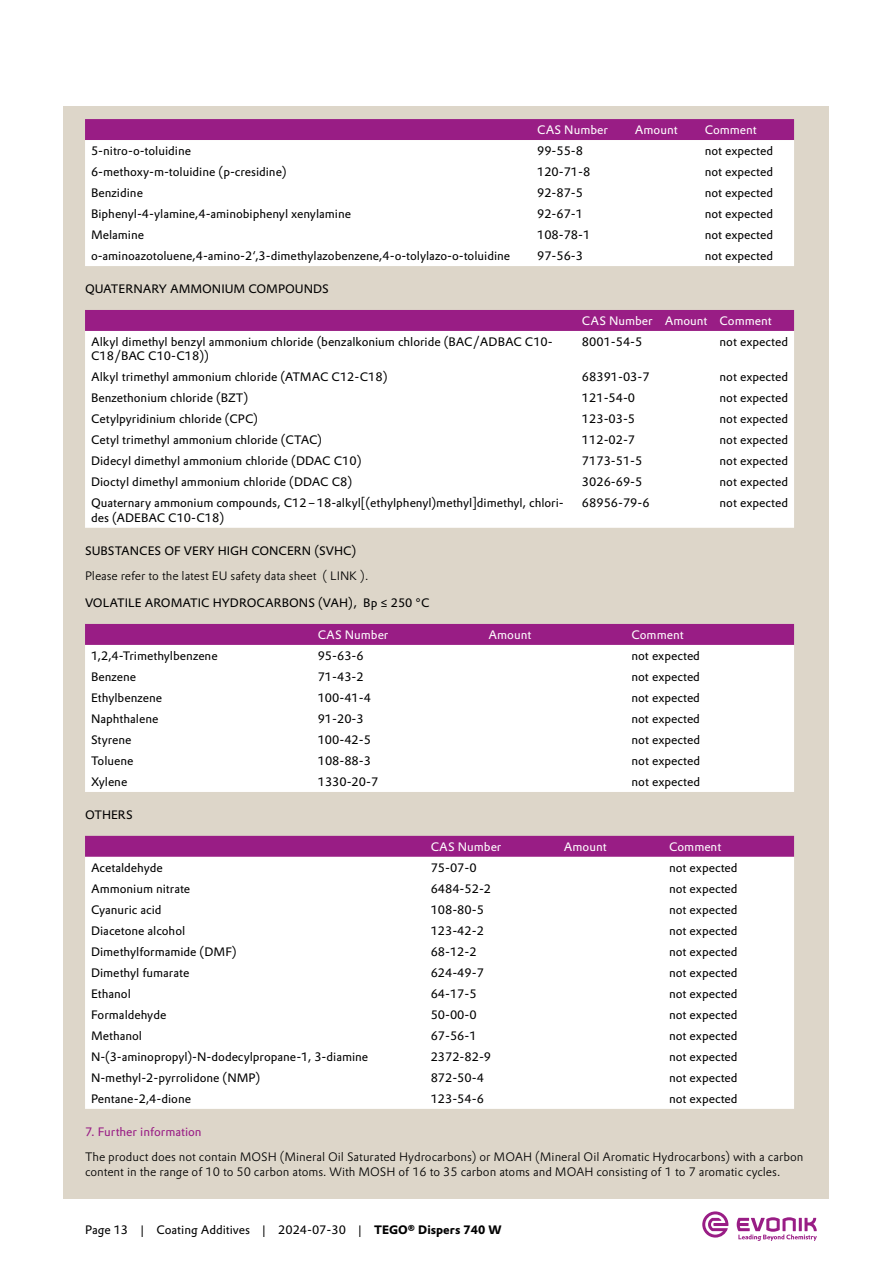
<style>
.page{position:relative;width:893px;height:1263px;background:#fff}
.page>*{position:absolute;margin:0;border:0;box-sizing:border-box;transform-origin:0 0}
.t1{font:12px/14.4px "Evonik Prokyon";color:#000}
.t2{font:300 12px/14.4px "Evonik Prokyon";color:#000}
.t3{font:12px "Evonik Prokyon";color:#fff}
.t4{font:12px "Evonik Prokyon";color:#991d85}
.s1{font-weight:700}
</style>
<div class="page">
<div style="left:64px;top:106px;width:765px;height:1093px;background:#ddd6c9"></div>
<svg style="left:737px;top:1217px;width:80px;height:24px"></svg>
<svg style="left:702px;top:1211px;width:26px;height:26px"></svg>
<div style="left:85px;top:119px;width:709px;height:21px;background:#991d85"></div>
<div style="left:85px;top:140px;width:709px;height:126px;background:#fff"></div>
<div style="left:85px;top:310px;width:709px;height:21px;background:#991d85"></div>
<div style="left:85px;top:331px;width:709px;height:197px;background:#fff"></div>
<div style="left:85px;top:624px;width:709px;height:21px;background:#991d85"></div>
<div style="left:85px;top:645px;width:709px;height:147px;background:#fff"></div>
<div style="left:85px;top:836px;width:709px;height:21px;background:#991d85"></div>
<div style="left:85px;top:857px;width:709px;height:252px;background:#fff"></div>
<p class="t3" style="left:537px;top:121px;width:72px">CAS Number</p>
<p class="t3" style="left:635px;top:121px;width:44px">Amount</p>
<p class="t3" style="left:705px;top:121px;width:54px">Comment</p>
<p class="t1" style="left:91px;top:143px;width:101px">5-nitro-o-toluidine</p>
<p class="t1" style="left:537px;top:143px;width:48px">99-55-8</p>
<p class="t1" style="left:705px;top:143px;width:70px">not expected</p>
<p class="t1" style="left:91px;top:164px;width:197px">6-methoxy-m-toluidine (p-cresidine)</p>
<p class="t1" style="left:537px;top:164px;width:55px">120-71-8</p>
<p class="t1" style="left:705px;top:164px;width:70px">not expected</p>
<p class="t1" style="left:91px;top:185px;width:53px">Benzidine</p>
<p class="t1" style="left:537px;top:185px;width:48px">92-87-5</p>
<p class="t1" style="left:705px;top:185px;width:70px">not expected</p>
<p class="t1" style="left:91px;top:206px;width:261px">Biphenyl-4-ylamine,4-aminobiphenyl xenylamine</p>
<p class="t1" style="left:537px;top:206px;width:48px">92-67-1</p>
<p class="t1" style="left:705px;top:206px;width:70px">not expected</p>
<p class="t1" style="left:91px;top:227px;width:54px">Melamine</p>
<p class="t1" style="left:537px;top:227px;width:55px">108-78-1</p>
<p class="t1" style="left:705px;top:227px;width:70px">not expected</p>
<p class="t1" style="left:91px;top:248px;width:421px">o-aminoazotoluene,4-amino-2‘,3-dimethylazobenzene,4-o-tolylazo-o-toluidine</p>
<p class="t1" style="left:537px;top:248px;width:48px">97-56-3</p>
<p class="t1" style="left:705px;top:248px;width:70px">not expected</p>
<p class="t1" style="left:85px;top:281px;width:245px">QUATERNARY AMMONIUM COMPOUNDS</p>
<p class="t3" style="left:582px;top:311px;width:191px">CAS Number Amount Comment</p>
<p class="t1" style="left:91px;top:334px;width:463px">Alkyl dimethyl benzyl ammonium chloride (benzalkonium chloride (BAC/ADBAC C10-<br>C18/BAC C10-C18))</p>
<p class="t1" style="left:582px;top:334px;width:62px">8001-54-5</p>
<p class="t1" style="left:720px;top:334px;width:70px">not expected</p>
<p class="t1" style="left:91px;top:369px;width:298px">Alkyl trimethyl ammonium chloride (ATMAC C12-C18)</p>
<p class="t1" style="left:582px;top:369px;width:69px">68391-03-7</p>
<p class="t1" style="left:720px;top:369px;width:70px">not expected</p>
<p class="t1" style="left:91px;top:390px;width:159px">Benzethonium chloride (BZT)</p>
<p class="t1" style="left:582px;top:390px;width:55px">121-54-0</p>
<p class="t1" style="left:720px;top:390px;width:70px">not expected</p>
<p class="t1" style="left:91px;top:411px;width:168px">Cetylpyridinium chloride (CPC)</p>
<p class="t1" style="left:582px;top:411px;width:55px">123-03-5</p>
<p class="t1" style="left:720px;top:411px;width:70px">not expected</p>
<p class="t1" style="left:91px;top:432px;width:232px">Cetyl trimethyl ammonium chloride (CTAC)</p>
<p class="t1" style="left:582px;top:432px;width:55px">112-02-7</p>
<p class="t1" style="left:720px;top:432px;width:70px">not expected</p>
<p class="t1" style="left:91px;top:453px;width:272px">Didecyl dimethyl ammonium chloride (DDAC C10)</p>
<p class="t1" style="left:582px;top:453px;width:62px">7173-51-5</p>
<p class="t1" style="left:720px;top:453px;width:70px">not expected</p>
<p class="t1" style="left:91px;top:474px;width:263px">Dioctyl dimethyl ammonium chloride (DDAC C8)</p>
<p class="t1" style="left:582px;top:474px;width:62px">3026-69-5</p>
<p class="t1" style="left:720px;top:474px;width:70px">not expected</p>
<p class="t1" style="left:91px;top:495px;width:474px">Quaternary ammonium compounds, C12−18-alkyl[(ethylphenyl)methyl]dimethyl, chlori&shy;des (ADEBAC C10-C18)</p>
<p class="t1" style="left:582px;top:495px;width:69px">68956-79-6</p>
<p class="t1" style="left:720px;top:495px;width:70px">not expected</p>
<p class="t1" style="left:85px;top:543px;width:273px">SUBSTANCES OF VERY HIGH CONCERN (SVHC)</p>
<p class="t2" style="left:85px;top:568px;width:285px">Please refer to the latest EU safety data sheet ( LINK ).</p>
<p class="t1" style="left:85px;top:595px;width:346px">VOLATILE AROMATIC HYDROCARBONS (VAH), Bp ≤ 250 °C</p>
<p class="t3" style="left:318px;top:625px;width:72px">CAS Number</p>
<p class="t3" style="left:489px;top:625px;width:44px">Amount</p>
<p class="t3" style="left:631px;top:625px;width:54px">Comment</p>
<p class="t1" style="left:91px;top:648px;width:128px">1,2,4-Trimethylbenzene</p>
<p class="t1" style="left:318px;top:648px;width:48px">95-63-6</p>
<p class="t1" style="left:631px;top:648px;width:70px">not expected</p>
<p class="t1" style="left:91px;top:669px;width:47px">Benzene</p>
<p class="t1" style="left:318px;top:669px;width:48px">71-43-2</p>
<p class="t1" style="left:631px;top:669px;width:70px">not expected</p>
<p class="t1" style="left:91px;top:690px;width:73px">Ethylbenzene</p>
<p class="t1" style="left:318px;top:690px;width:55px">100-41-4</p>
<p class="t1" style="left:632px;top:690px;width:70px">not expected</p>
<p class="t1" style="left:91px;top:711px;width:69px">Naphthalene</p>
<p class="t1" style="left:318px;top:711px;width:48px">91-20-3</p>
<p class="t1" style="left:632px;top:711px;width:70px">not expected</p>
<p class="t1" style="left:91px;top:732px;width:42px">Styrene</p>
<p class="t1" style="left:318px;top:732px;width:55px">100-42-5</p>
<p class="t1" style="left:632px;top:732px;width:70px">not expected</p>
<p class="t1" style="left:91px;top:753px;width:44px">Toluene</p>
<p class="t1" style="left:318px;top:753px;width:55px">108-88-3</p>
<p class="t1" style="left:632px;top:753px;width:70px">not expected</p>
<p class="t1" style="left:91px;top:774px;width:38px">Xylene</p>
<p class="t1" style="left:318px;top:774px;width:62px">1330-20-7</p>
<p class="t1" style="left:632px;top:774px;width:70px">not expected</p>
<p class="t1" style="left:85px;top:807px;width:49px">OTHERS</p>
<p class="t3" style="left:431px;top:837px;width:72px">CAS Number</p>
<p class="t3" style="left:564px;top:837px;width:44px">Amount</p>
<p class="t3" style="left:669px;top:837px;width:54px">Comment</p>
<p class="t1" style="left:91px;top:860px;width:73px">Acetaldehyde</p>
<p class="t1" style="left:431px;top:860px;width:48px">75-07-0</p>
<p class="t1" style="left:669px;top:860px;width:70px">not expected</p>
<p class="t1" style="left:91px;top:881px;width:101px">Ammonium nitrate</p>
<p class="t1" style="left:431px;top:881px;width:62px">6484-52-2</p>
<p class="t1" style="left:669px;top:881px;width:70px">not expected</p>
<p class="t1" style="left:91px;top:902px;width:72px">Cyanuric acid</p>
<p class="t1" style="left:431px;top:902px;width:55px">108-80-5</p>
<p class="t1" style="left:669px;top:902px;width:70px">not expected</p>
<p class="t1" style="left:91px;top:923px;width:96px">Diacetone alcohol</p>
<p class="t1" style="left:431px;top:923px;width:55px">123-42-2</p>
<p class="t1" style="left:669px;top:923px;width:70px">not expected</p>
<p class="t1" style="left:91px;top:944px;width:147px">Dimethylformamide (DMF)</p>
<p class="t1" style="left:431px;top:944px;width:48px">68-12-2</p>
<p class="t1" style="left:669px;top:944px;width:70px">not expected</p>
<p class="t1" style="left:91px;top:965px;width:100px">Dimethyl fumarate</p>
<p class="t1" style="left:431px;top:965px;width:55px">624-49-7</p>
<p class="t1" style="left:669px;top:965px;width:70px">not expected</p>
<p class="t1" style="left:91px;top:986px;width:41px">Ethanol</p>
<p class="t1" style="left:431px;top:986px;width:48px">64-17-5</p>
<p class="t1" style="left:669px;top:986px;width:70px">not expected</p>
<p class="t1" style="left:91px;top:1007px;width:77px">Formaldehyde</p>
<p class="t1" style="left:431px;top:1007px;width:48px">50-00-0</p>
<p class="t1" style="left:669px;top:1007px;width:70px">not expected</p>
<p class="t1" style="left:91px;top:1028px;width:53px">Methanol</p>
<p class="t1" style="left:431px;top:1028px;width:48px">67-56-1</p>
<p class="t1" style="left:669px;top:1028px;width:70px">not expected</p>
<p class="t1" style="left:91px;top:1049px;width:279px">N-(3-aminopropyl)-N-dodecylpropane-1, 3-diamine</p>
<p class="t1" style="left:431px;top:1049px;width:62px">2372-82-9</p>
<p class="t1" style="left:669px;top:1049px;width:70px">not expected</p>
<p class="t1" style="left:91px;top:1070px;width:171px">N-methyl-2-pyrrolidone (NMP)</p>
<p class="t1" style="left:431px;top:1070px;width:55px">872-50-4</p>
<p class="t1" style="left:669px;top:1070px;width:70px">not expected</p>
<p class="t1" style="left:91px;top:1091px;width:101px">Pentane-2,4-dione</p>
<p class="t1" style="left:431px;top:1091px;width:55px">123-54-6</p>
<p class="t1" style="left:669px;top:1091px;width:70px">not expected</p>
<p class="t4" style="left:85px;top:1122px;width:118px">7. Further information</p>
<p class="t2" style="left:85px;top:1149px;width:720px">The product does not contain MOSH (Mineral Oil Saturated Hydrocarbons) or MOAH (Mineral Oil Aromatic Hydrocarbons) with a carbon content in the range of 10 to 50 carbon atoms. With MOSH of 16 to 35 carbon atoms and MOAH consisting of 1 to 7 aromatic cycles.</p>
<p class="t1" style="left:85px;top:1222px;width:418px">Page 13 | Coating Additives | 2024-07-30 | <span class="s1">TEGO® Dispers 740 W</span></p>
</div>
